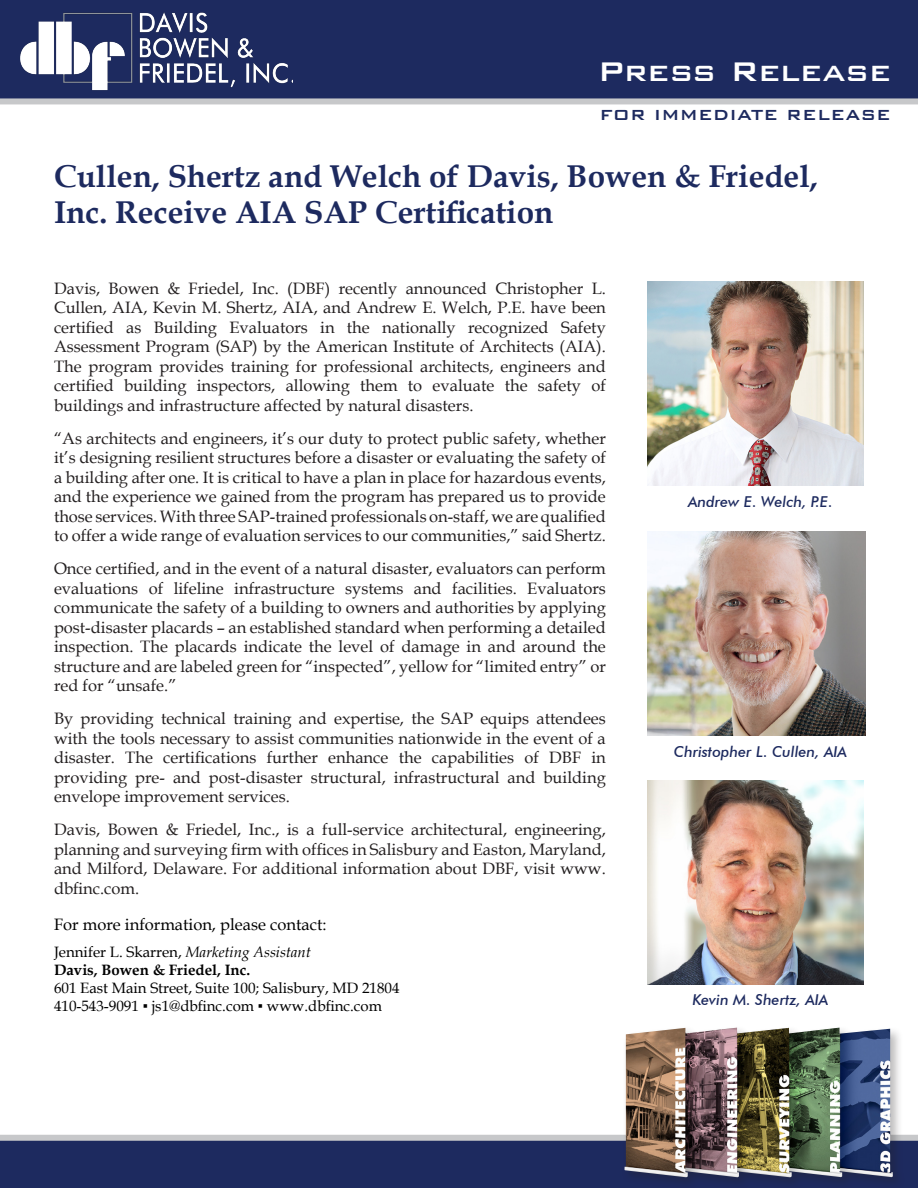
<style>
.page{position:relative;width:918px;height:1188px;background:#fff}
.page>*{position:absolute;margin:0;border:0;box-sizing:border-box;transform-origin:0 0}
.t1{font:500 36px "Bank Gothic BT";color:#fff}
.Press_Release_Headin{font:700 31.5px/36px "Book Antiqua";color:#1d2a5f}
.t2{font:500 19.5px "Bank Gothic BT";letter-spacing:.01em;color:#1d2a5f}
.t3{font:16.5px/19.5px "Book Antiqua";color:#231f20;text-align:justify}
.t4{font:16.5px "Book Antiqua";color:#000}
.t5{font:15px "Book Antiqua";color:#000}
.t6{font:italic 500 15px "Futura BT";color:#1d2a5f}
.t7{font:700 15px "Book Antiqua";color:#000}
.s1{font-style:italic}
</style>
<div class="page">
<div style="left:0;top:0;width:918px;height:98px;background:#1d2a5f"></div>
<div style="left:0;top:1141px;width:918px;height:47px;background:#1d2a5f"></div>
<img style="left:20px;top:12px;width:272px;height:79px">
<div style="left:0;top:98px;width:918px;height:6px;background:#c7c8ca"></div>
<div style="left:0;top:1135px;width:918px;height:6px;background:#c7c8ca"></div>
<div style="left:621px;top:1025px;width:284px;height:163px;background:#231f20;opacity:.3"></div>
<img style="left:625px;top:1028px;width:268px;height:149px">
<img style="left:647px;top:282px;width:217px;height:204px">
<img style="left:647px;top:531px;width:218px;height:205px">
<img style="left:647px;top:780px;width:217px;height:205px">
<h1 class="t1" style="left:597px;top:52px;width:295px">Press Release</h1>
<p class="t2" style="left:600px;top:104px;width:293px">FOR IMMEDIATE RELEASE</p>
<p class="Press_Release_Headin" style="left:54px;top:158px;width:765px">Cullen, Shertz and Welch of Davis, Bowen &amp; Friedel,<br>Inc. Receive AIA SAP Certification</p>
<p class="t3" style="left:54px;top:278px;width:553px">Davis, Bowen &amp; Friedel, Inc. (DBF) recently announced Christopher L.<br>Cullen, AIA, Kevin M. Shertz, AIA, and Andrew E. Welch, P.E. have been certified as Building Evaluators in the nationally recognized Safety Assessment Program (SAP) by the American Institute of Architects (AIA).<br>The program provides training for professional architects, engineers and certified building inspectors, allowing them to evaluate the safety of buildings and infrastructure affected by natural disasters.</p>
<p class="t3" style="left:54px;top:428px;width:553px">“As architects and engineers, it’s our duty to protect public safety, whether it’s designing resilient structures before a disaster or evaluating the safety of a building after one. It is critical to have a plan in place for hazardous events, and the experience we gained from the program has prepared us to provide those services. With three SAP-trained professionals on-staff, we are qualified to offer a wide range of evaluation services to our communities,” said Shertz.</p>
<p class="t3" style="left:54px;top:558px;width:553px">Once certified, and in the event of a natural disaster, evaluators can perform evaluations of lifeline infrastructure systems and facilities. Evaluators communicate the safety of a building to owners and authorities by applying post-disaster placards – an established standard when performing a detailed inspection. The placards indicate the level of damage in and around the structure and are labeled green for “inspected”, yellow for “limited entry” or red for “unsafe.”</p>
<p class="t3" style="left:54px;top:708px;width:553px">By providing technical training and expertise, the SAP equips attendees with the tools necessary to assist communities nationwide in the event of a disaster. The certifications further enhance the capabilities of DBF in providing pre- and post-disaster structural, infrastructural and building envelope improvement services.</p>
<p class="t3" style="left:54px;top:819px;width:553px">Davis, Bowen &amp; Friedel, Inc., is a full-service architectural, engineering, planning and surveying firm with offices in Salisbury and Easton, Maryland, and Milford, Delaware. For additional information about DBF, visit www. dbfinc.com.</p>
<p class="t4" style="left:54px;top:912px;width:274px">For more information, please contact:</p>
<p class="t5" style="left:54px;top:941px;width:258px">Jennifer L. Skarren, <span class="s1">Marketing Assistant</span></p>
<p class="t7" style="left:54px;top:959px;width:198px">Davis, Bowen &amp; Friedel, Inc.</p>
<p class="t5" style="left:54px;top:977px;width:347px">601 East Main Street, Suite 100; Salisbury, MD 21804</p>
<p class="t5" style="left:54px;top:995px;width:330px">410-543-9091 ▪ js1@dbfinc.com ▪ www.dbfinc.com</p>
<p class="t6" style="left:688px;top:493px;width:146px">Andrew E. Welch, P.E.</p>
<p class="t6" style="left:674px;top:743px;width:175px">Christopher L. Cullen, AIA</p>
<p class="t6" style="left:693px;top:991px;width:137px">Kevin M. Shertz, AIA</p>
</div>
